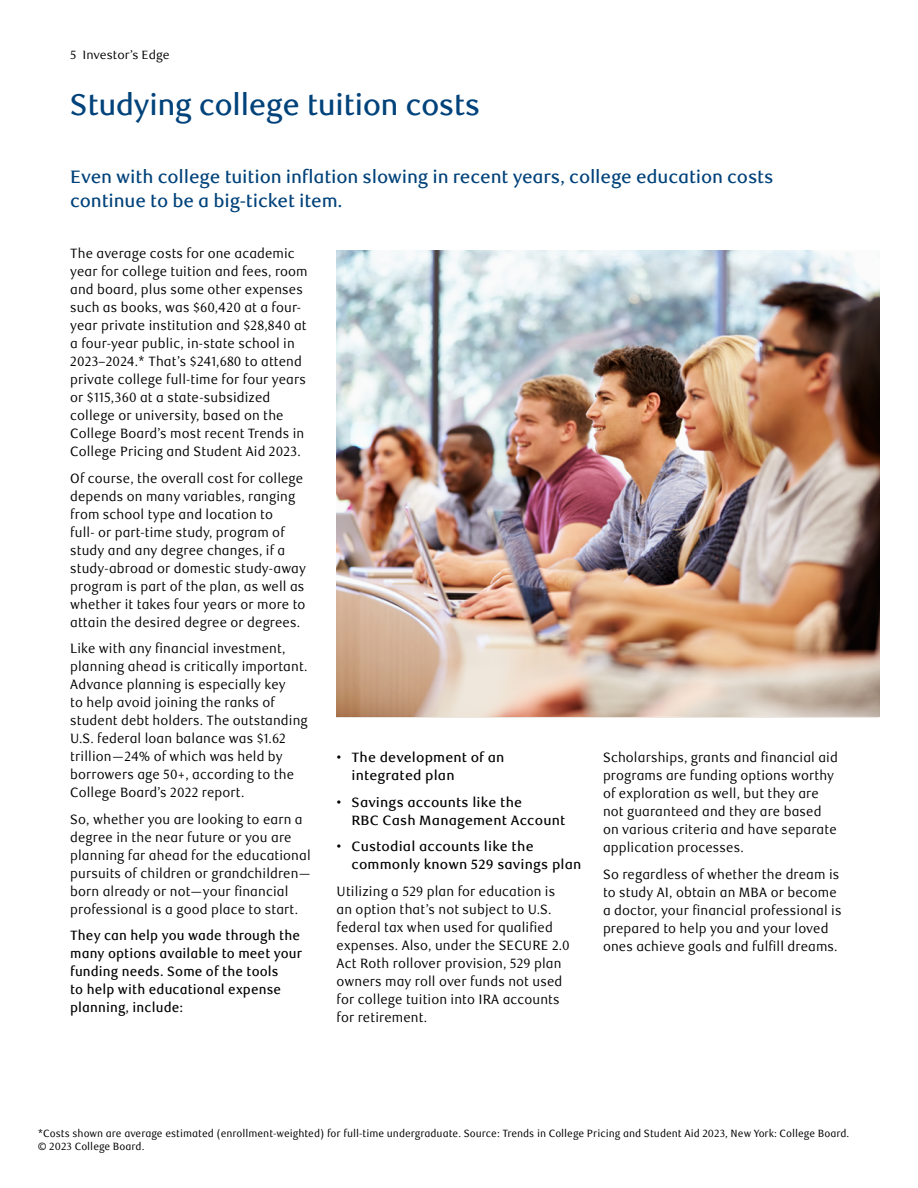
<style>
.page{position:relative;width:918px;height:1188px;background:#fff}
.page>*{position:absolute;margin:0;border:0;box-sizing:border-box;transform-origin:0 0}
.t1{font:500 30px "RBC Display";color:#00427a}
.t2{font:500 18px/24px "RBC Text";letter-spacing:-.01em;color:#00427a}
.t3{font:13.5px/18px "RBC Text";letter-spacing:.01em;color:#000;scale:.95 1}
.t4{font:500 13.5px/18px "RBC Text";letter-spacing:.01em;color:#000}
.t5{font:500 13.5px/18px "RBC Text";letter-spacing:.01em;color:#000;scale:.95 1}
.t6{font:12px "RBC Text";color:#000}
.t7{font:10.5px/13.5px "RBC Text Cond";color:#000}
</style>
<div class="page">
<img style="left:337px;top:251px;width:542px;height:466px">
<p class="t6" style="left:70px;top:47px;width:101px">5 Investor’s Edge</p>
<h1 class="t1" style="left:70px;top:87px;width:411px">Studying college tuition costs</h1>
<h2 class="t2" style="left:70px;top:165px;width:705px">Even with college tuition inflation slowing in recent years, college education costs continue to be a big-ticket item.</h2>
<p class="t3" style="left:70px;top:245px;width:251px">The average costs for one academic year for college tuition and fees, room and board, plus some other expenses such as books, was $60,420 at a four&shy;year private institution and $28,840 at a four-year public, in-state school in 2023–2024.* That’s $241,680 to attend private college full-time for four years or $115,360 at a state-subsidized college or university, based on the College Board’s most recent Trends in College Pricing and Student Aid 2023.</p>
<p class="t3" style="left:70px;top:470px;width:250px">Of course, the overall cost for college depends on many variables, ranging from school type and location to<br>full- or part-time study, program of study and any degree changes, if a study-abroad or domestic study-away program is part of the plan, as well as whether it takes four years or more to attain the desired degree or degrees.</p>
<p class="t3" style="left:70px;top:640px;width:252px">Like with any financial investment, planning ahead is critically important.<br>Advance planning is especially key<br>to help avoid joining the ranks of student debt holders. The outstanding U.S. federal loan balance was $1.62 trillion—24% of which was held by borrowers age 50+, according to the College Board’s 2022 report.</p>
<p class="t3" style="left:70px;top:811px;width:255px">So, whether you are looking to earn a degree in the near future or you are planning far ahead for the educational pursuits of children or grandchildren— born already or not—your financial professional is a good place to start.</p>
<p class="t5" style="left:70px;top:927px;width:246px">They can help you wade through the many options available to meet your funding needs. Some of the tools<br>to help with educational expense planning, include:</p>
<p class="t3" style="left:603px;top:749px;width:249px">Scholarships, grants and financial aid programs are funding options worthy of exploration as well, but they are not guaranteed and they are based on various criteria and have separate application processes.</p>
<p class="t3" style="left:603px;top:866px;width:253px">So regardless of whether the dream is to study AI, obtain an MBA or become a doctor, your financial professional is prepared to help you and your loved ones achieve goals and fulfill dreams.</p>
<p class="t4" style="left:351px;top:749px;width:154px;text-indent:-15px">• The development of an integrated plan</p>
<p class="t4" style="left:351px;top:794px;width:215px;text-indent:-15px">• Savings accounts like the<br>RBC Cash Management Account</p>
<p class="t4" style="left:351px;top:838px;width:231px;text-indent:-15px">• Custodial accounts like the commonly known 529 savings plan</p>
<p class="t3" style="left:337px;top:883px;width:247px">Utilizing a 529 plan for education is an option that’s not subject to U.S. federal tax when used for qualified expenses. Also, under the SECURE 2.0<br>Act Roth rollover provision, 529 plan owners may roll over funds not used for college tuition into IRA accounts for retirement.</p>
<p class="t7" style="left:38px;top:1127px;width:813px">*Costs shown are average estimated (enrollment-weighted) for full-time undergraduate. Source: Trends in College Pricing and Student Aid 2023, New York: College Board. © 2023 College Board.</p>
</div>
